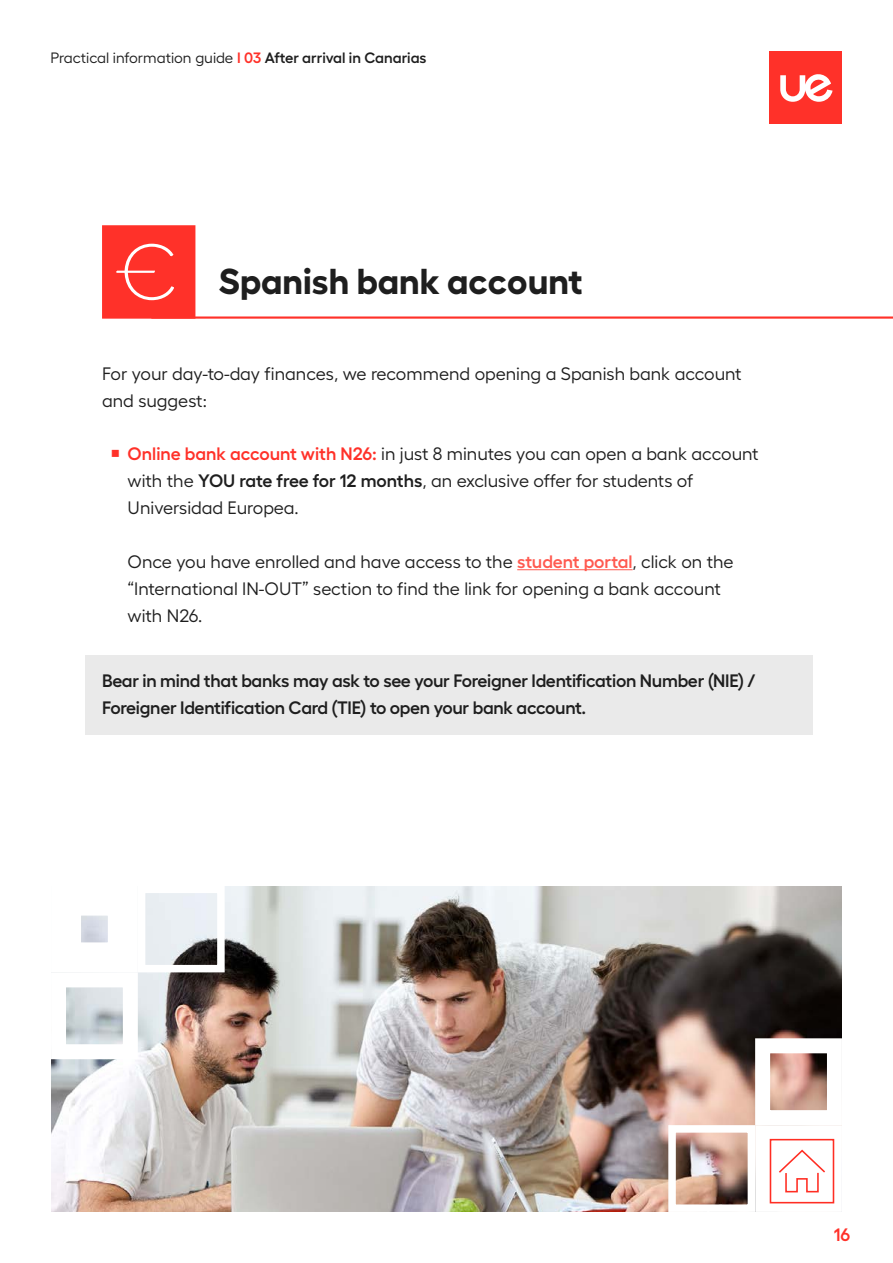
<style>
.page{position:relative;width:893px;height:1263px;background:#fff}
.page>*{position:absolute;margin:0;border:0;box-sizing:border-box;transform-origin:0 0}
.t1{font:700 36px "Hellix";color:#1e1e1e}
.t2{font:18px/27px "Hellix";color:#1e1e1e}
.t3{font:600 18px/27px "Hellix";letter-spacing:-.015em;color:#1e1e1e}
.t4{font:600 18px "Hellix";color:#ff3129}
.t5{font:15px "Hellix";color:#1e1e1e}
.s1{font-weight:600;color:#ff3129}
.s2{font-weight:600}
.s3{font-weight:600;color:#ff5a50}
</style>
<div class="page">
<div style="left:770px;top:51px;width:72px;height:72px;background:#ff3129"></div>
<svg style="left:780px;top:74px;width:53px;height:28px"></svg>
<hr style="left:517px;top:569px;width:116px;height:1px;background:#ff5a50">
<div style="left:85px;top:655px;width:727px;height:79px;background:#eaeaea"></div>
<hr style="left:151px;top:316px;width:742px;height:3px;background:#ff3129">
<div style="left:102px;top:225px;width:93px;height:94px;background:#ff3129;border:3px solid #ff3129"></div>
<img style="left:51px;top:887px;width:791px;height:325px">
<div style="left:755px;top:1125px;width:87px;height:87px;background:#fff"></div>
<div style="left:138px;top:885px;width:87px;height:87px;border:8px solid #fff"></div>
<div style="left:668px;top:1125px;width:87px;height:87px;border:8px solid #fff"></div>
<svg style="left:116px;top:243px;width:58px;height:58px"></svg>
<svg style="left:769px;top:1138px;width:66px;height:66px"></svg>
<p class="t5" style="left:50px;top:47px;width:378px">Practical information guide <span class="s1">I 03</span> <span class="s2">After arrival in Canarias</span></p>
<h1 class="t1" style="left:219px;top:252px;width:365px">Spanish bank account</h1>
<p class="t2" style="left:102px;top:359px;width:641px">For your day-to-day finances, we recommend opening a Spanish bank account and suggest:</p>
<p class="t2" style="left:128px;top:438px;width:632px"><span class="s1">Online bank account with N26:</span> in just 8 minutes you can open a bank account with the <span class="s2">YOU rate free for 12 months</span>, an exclusive offer for students of<br>Universidad Europea.</p>
<p class="t2" style="left:128px;top:546px;width:608px">Once you have enrolled and have access to the <span class="s3">student portal</span>, click on the “International IN-OUT” section to find the link for opening a bank account with N26.</p>
<p class="t3" style="left:102px;top:665px;width:655px">Bear in mind that banks may ask to see your Foreigner Identification Number (NIE) /<br>Foreigner Identification Card (TIE) to open your bank account.</p>
<p class="t4" style="left:834px;top:1220px;width:18px">16</p>
</div>
